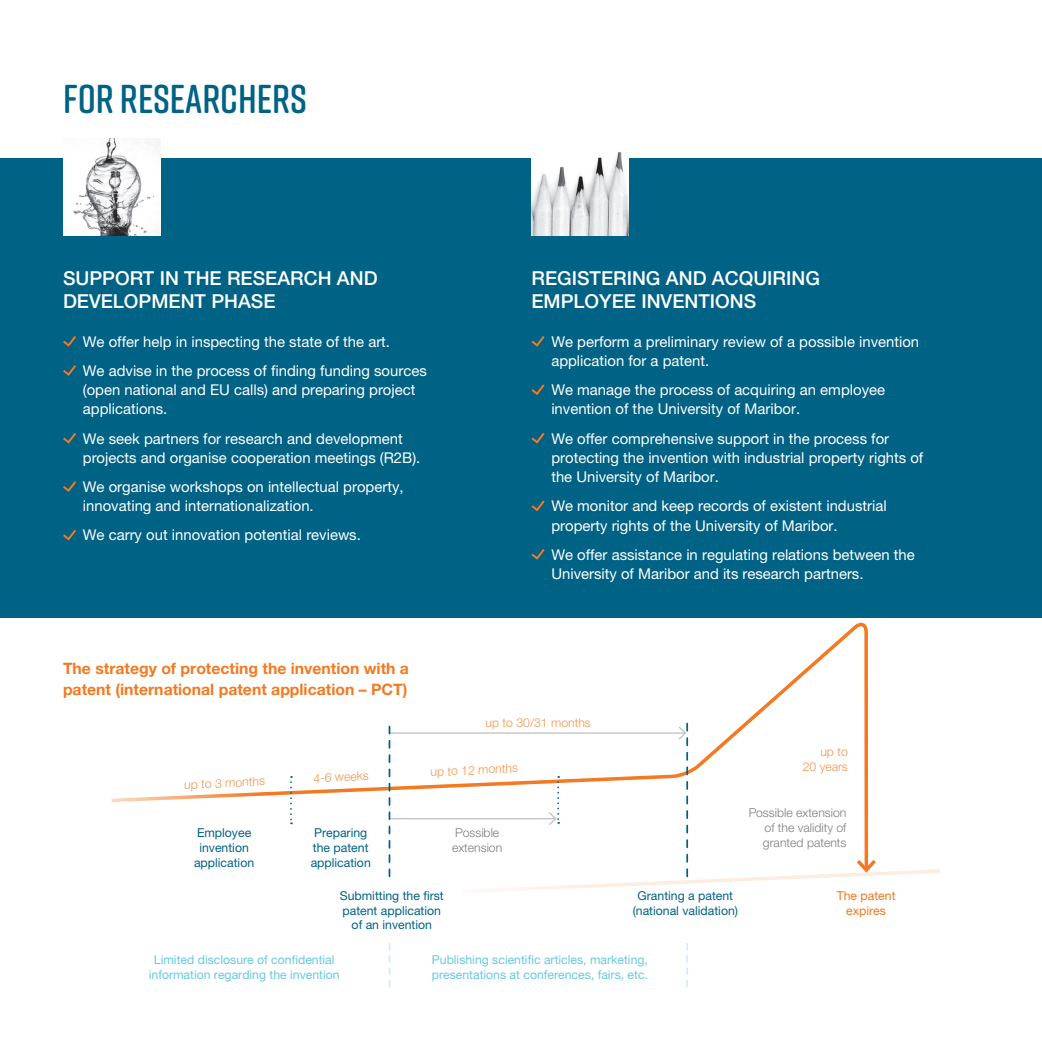
<style>
.page{position:relative;width:1042px;height:1042px;background:#fff}
.page>*{position:absolute;margin:0;border:0;box-sizing:border-box;transform-origin:0 0}
.t1{font:600 40.25px "Rift Soft";color:#006285}
.alineja_naslov{font:500 19.25px/23.1px "Helvetica Neue LT Pro";color:#fff}
.t2{font:700 15.75px/21px "Helvetica Neue LT Pro";color:#f47921}
.alineja{font:14.88px/19.2px "Helvetica Neue LT Pro";color:#fff}
.t3{font:12.25px/14.7px "Helvetica Neue LT Pro";color:#006285;text-align:center}
.t4{font:12.25px/14.7px "Helvetica Neue LT Pro";color:#67c9e3;text-align:center}
.t5{font:300 12.25px/14.7px "Helvetica Neue LT Pro";color:#5c5c5f;text-align:justify}
.t6{font:300 12.25px/14.7px "Helvetica Neue LT Pro";color:#f6944b;text-align:right}
.t7{font:12.25px/14.7px "Helvetica Neue LT Pro";color:#f47921;text-align:center}
</style>
<div class="page">
<div style="left:0;top:158px;width:1042px;height:459px;background:#006285"></div>
<img style="left:63px;top:138px;width:97px;height:97px">
<img style="left:531px;top:152px;width:97px;height:83px">
<svg style="left:63px;top:336px;width:13px;height:11px"></svg>
<svg style="left:63px;top:365px;width:13px;height:11px"></svg>
<svg style="left:63px;top:433px;width:13px;height:11px"></svg>
<svg style="left:63px;top:481px;width:13px;height:11px"></svg>
<svg style="left:63px;top:530px;width:13px;height:10px"></svg>
<svg style="left:531px;top:336px;width:14px;height:11px"></svg>
<svg style="left:531px;top:384px;width:14px;height:11px"></svg>
<svg style="left:531px;top:433px;width:14px;height:11px"></svg>
<svg style="left:531px;top:500px;width:14px;height:11px"></svg>
<svg style="left:531px;top:549px;width:14px;height:11px"></svg>
<svg style="left:111px;top:622px;width:757px;height:251px"></svg>
<svg style="left:460px;top:685px;width:479px;height:207px"></svg>
<hr style="left:390px;top:818px;width:166px;height:1px;background:#c1c2c4">
<hr style="left:389px;top:732px;width:296px;height:2px;background:#c1c2c4">
<svg style="left:290px;top:776px;width:2px;height:48px"></svg>
<svg style="left:547px;top:776px;width:12px;height:50px"></svg>
<svg style="left:389px;top:726px;width:1px;height:150px"></svg>
<svg style="left:389px;top:943px;width:1px;height:43px"></svg>
<svg style="left:686px;top:943px;width:2px;height:43px"></svg>
<svg style="left:677px;top:723px;width:11px;height:153px"></svg>
<p class="t1" style="left:63px;top:70px;width:245px">FOR RESEARCHERS</p>
<p class="alineja_naslov" style="left:63px;top:266px;width:316px">SUPPORT IN THE RESEARCH AND<br>DEVELOPMENT PHASE</p>
<p class="alineja" style="left:83px;top:332px;width:309px">We offer help in inspecting the state of the art.</p>
<p class="alineja" style="left:83px;top:361px;width:345px">We advise in the process of finding funding sources (open national and EU calls) and preparing project applications.</p>
<p class="alineja" style="left:83px;top:428px;width:339px">We seek partners for research and development projects and organise cooperation meetings (R2B).</p>
<p class="alineja" style="left:83px;top:477px;width:322px">We organise workshops on intellectual property, innovating and internationalization.</p>
<p class="alineja" style="left:83px;top:525px;width:279px">We carry out innovation potential reviews.</p>
<p class="t2" style="left:63px;top:657px;width:347px">The strategy of protecting the invention with a patent (international patent application – PCT)</p>
<p class="alineja_naslov" style="left:531px;top:266px;width:290px">REGISTERING AND ACQUIRING<br>EMPLOYEE INVENTIONS</p>
<p class="alineja" style="left:551px;top:332px;width:369px">We perform a preliminary review of a possible invention application for a patent.</p>
<p class="alineja" style="left:551px;top:380px;width:335px">We manage the process of acquiring an employee invention of the University of Maribor.</p>
<p class="alineja" style="left:551px;top:428px;width:373px">We offer comprehensive support in the process for protecting the invention with industrial property rights of the University of Maribor.</p>
<p class="alineja" style="left:551px;top:496px;width:337px">We monitor and keep records of existent industrial property rights of the University of Maribor.</p>
<p class="alineja" style="left:551px;top:544px;width:365px">We offer assistance in regulating relations between the<br>University of Maribor and its research partners.</p>
<p class="t6" style="left:485px;top:715px;width:107px">up to 30/31 months</p>
<p class="t6" style="left:802px;top:744px;width:47px">up to<br>20 years</p>
<p class="t6" style="left:430px;top:764px;width:89px;rotate:-3deg">up to 12 months</p>
<p class="t6" style="left:313px;top:770px;width:57px;rotate:-3deg">4-6 weeks</p>
<p class="t6" style="left:184px;top:777px;width:82px;rotate:-3deg">up to 3 months</p>
<p class="t3" style="left:194px;top:825px;width:62px">Employee invention application</p>
<p class="t5" style="left:763px;top:805px;width:85px;text-indent:-15px">Possible extension of the validity of granted patents</p>
<p class="t3" style="left:311px;top:825px;width:62px;text-align:left">Preparing the patent application</p>
<p class="t3" style="left:340px;top:888px;width:105px">Submitting the first patent application of an invention</p>
<p class="t4" style="left:149px;top:952px;width:192px">Limited disclosure of confidential information regarding the invention</p>
<p class="t4" style="left:432px;top:952px;width:218px;text-align:left">Publishing scientific articles, marketing, presentations at conferences, fairs, etc.</p>
<p class="t5" style="left:452px;top:825px;width:52px">Possible extension</p>
<p class="t3" style="left:633px;top:888px;width:107px">Granting a patent (national validation)</p>
<p class="t7" style="left:837px;top:888px;width:60px">The patent expires</p>
</div>
